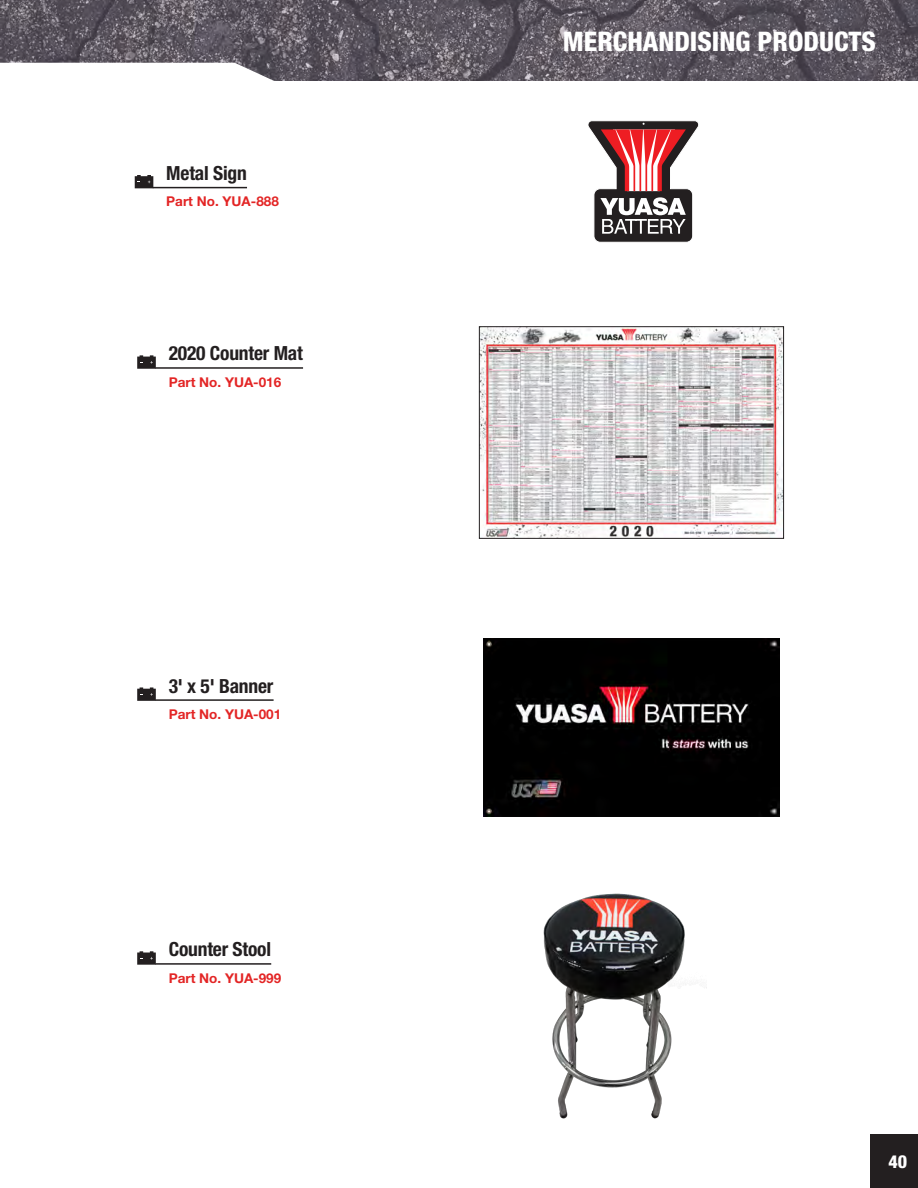
<style>
.page{position:relative;width:918px;height:1188px;background:#fff}
.page>*{position:absolute;margin:0;border:0;box-sizing:border-box;transform-origin:0 0}
.t1{font:800 condensed 27px "Helvetica Neue LT Std";color:#fff}
.Accessories_Heading{font:700 condensed 19.5px "Helvetica Neue LT Std";letter-spacing:-.01em;color:#231f20}
.t2{font:800 condensed 18px "Helvetica Neue LT Std";color:#fff}
.Accessories_Part_Num{font:700 13.5px "Helvetica Neue LT Std";color:#e32525}
</style>
<div class="page">
<hr style="left:155px;top:367px;width:148px;height:2px;background:#231f20">
<svg style="left:137px;top:355px;width:19px;height:14px"></svg>
<img style="left:481px;top:329px;width:301px;height:207px">
<div style="left:479px;top:327px;width:305px;height:211px;border:1px solid #231f20"></div>
<img style="left:483px;top:639px;width:296px;height:177px">
<hr style="left:155px;top:699px;width:119px;height:2px;background:#231f20">
<svg style="left:137px;top:687px;width:19px;height:14px"></svg>
<hr style="left:155px;top:963px;width:116px;height:2px;background:#231f20">
<svg style="left:137px;top:951px;width:19px;height:14px"></svg>
<img style="left:543px;top:893px;width:143px;height:226px">
<hr style="left:153px;top:187px;width:94px;height:1px;background:#231f20">
<svg style="left:135px;top:175px;width:18px;height:13px"></svg>
<svg style="left:588px;top:121px;width:111px;height:121px"></svg>
<img style="left:0;top:0;width:918px;height:81px">
<div style="left:871px;top:1134px;width:47px;height:54px;background:#231f20"></div>
<p class="Accessories_Heading" style="left:166px;top:161px;width:82px">Metal Sign</p>
<p class="Accessories_Part_Num" style="left:166px;top:193px;width:114px">Part No. YUA-888</p>
<p class="Accessories_Heading" style="left:169px;top:342px;width:136px">2020 Counter Mat</p>
<p class="Accessories_Part_Num" style="left:169px;top:374px;width:114px">Part No. YUA-016</p>
<p class="Accessories_Heading" style="left:169px;top:674px;width:106px">3' x 5' Banner</p>
<p class="Accessories_Part_Num" style="left:169px;top:706px;width:114px">Part No. YUA-001</p>
<p class="Accessories_Heading" style="left:169px;top:938px;width:104px">Counter Stool</p>
<p class="Accessories_Part_Num" style="left:169px;top:970px;width:114px">Part No. YUA-999</p>
<h1 class="t1" style="left:563px;top:24px;width:315px">MERCHANDISING PRODUCTS</h1>
<h3 class="t2" style="left:888px;top:1150px;width:20px">40</h3>
</div>
